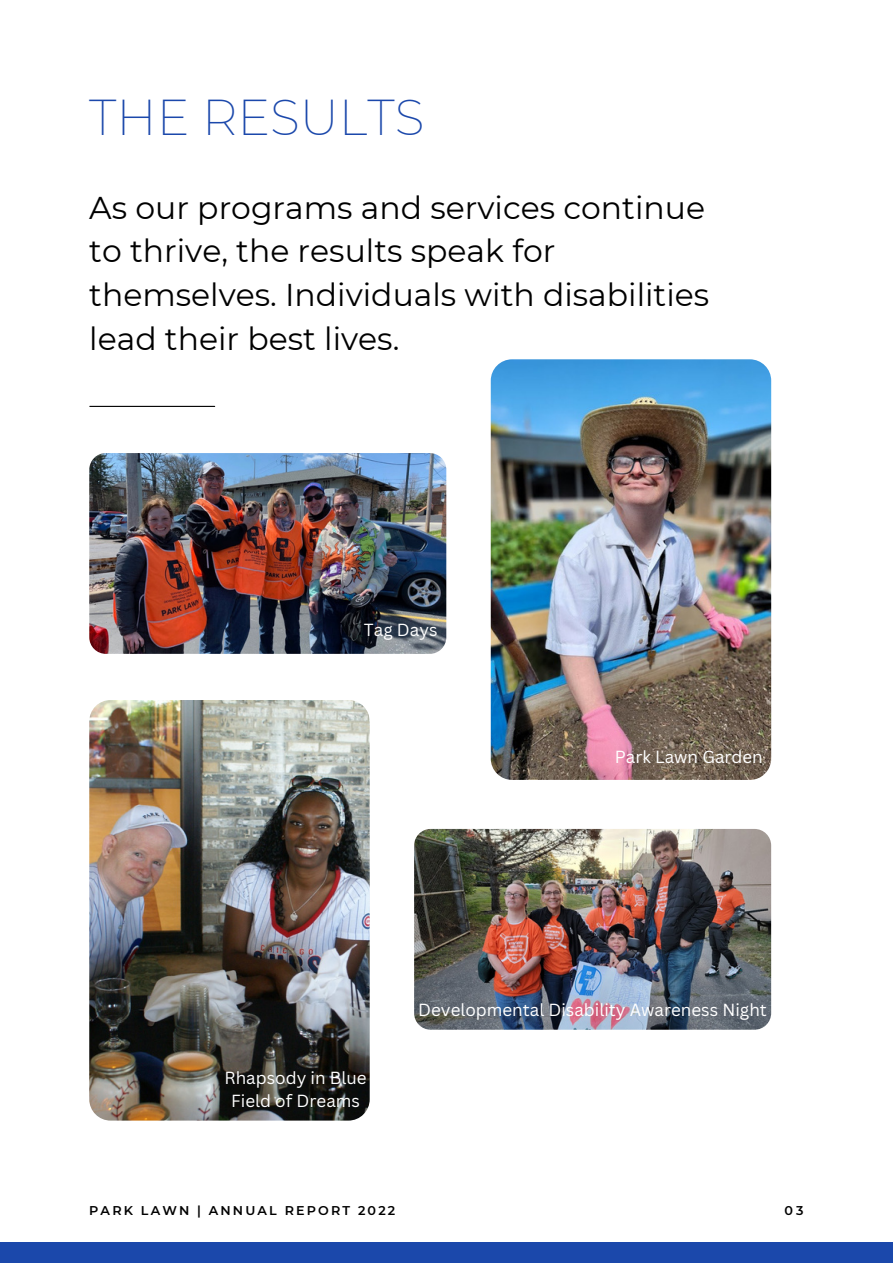
<style>
.page{position:relative;width:893px;height:1264px;background:#fff}
.page>*{position:absolute;margin:0;border:0;box-sizing:border-box;transform-origin:0 0}
.t1{font:200 49.2px "Montserrat";color:#1b48ab}
.t2{font:31.5px/43.8px "Montserrat";color:#000}
.t3{font:17.1px "Canva Sans";color:#fff}
.t4{font:600 12.75px "Montserrat";letter-spacing:.17em;color:#000}
</style>
<div class="page">
<div style="left:0;top:1242px;width:892px;height:20px;background:#1b48ab"></div>
<hr style="left:90px;top:406px;width:125px;height:1px;background:#000">
<img style="left:89px;top:453px;width:357px;height:201px;border-radius:17px">
<img style="left:490px;top:359px;width:281px;height:421px;border-radius:21px">
<img style="left:414px;top:829px;width:357px;height:200px;border-radius:17px">
<img style="left:89px;top:700px;width:280px;height:420px;border-radius:21px">
<p class="t1" style="left:89px;top:87px;width:337px">THE RESULTS</p>
<p class="t2" style="left:89px;top:185px;width:621px">As our programs and services continue to thrive, the results speak for themselves. Individuals with disabilities lead their best lives.</p>
<p class="t3" style="left:364px;top:618px;width:75px">Tag Days</p>
<p class="t3" style="left:614px;top:744px;width:150px">Park Lawn Garden</p>
<p class="t3" style="left:224px;top:1065px;width:144px">Rhapsody in Blue</p>
<p class="t3" style="left:231px;top:1089px;width:130px">Field of Dreams</p>
<p class="t3" style="left:418px;top:998px;width:350px">Developmental Disability Awareness Night</p>
<p class="t4" style="left:89px;top:1202px;width:307px">PARK LAWN | ANNUAL REPORT 2022</p>
<p class="t4" style="left:784px;top:1202px;width:21px">03</p>
</div>
